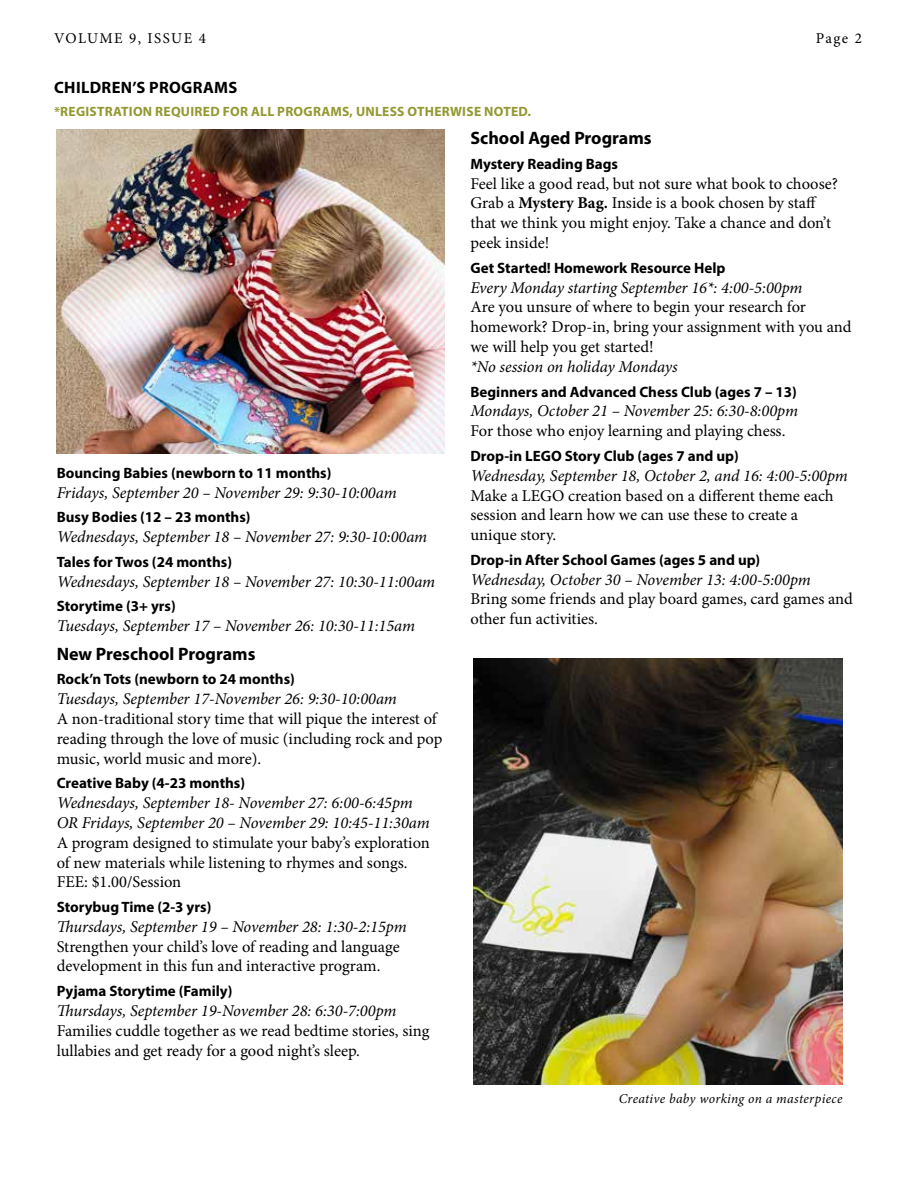
<style>
.page{position:relative;width:918px;height:1188px;background:#fff}
.page>*{position:absolute;margin:0;border:0;box-sizing:border-box;transform-origin:0 0}
.t1{font:700 18px "Myriad Pro";color:#000}
.t2{font:16.5px/19.8px "Minion Pro";color:#000}
.t3{font:italic 16.5px/19.8px "Minion Pro";letter-spacing:-.005em;color:#000}
.t4{font:700 16.5px "Myriad Pro";letter-spacing:.02em;color:#000}
.t5{font:700 15px "Myriad Pro";color:#000}
.t6{font:15px "Minion Pro";letter-spacing:.09em;color:#000}
.t7{font:700 13.5px "Myriad Pro";letter-spacing:.02em;color:#939831}
.t8{font:italic 13.5px "Minion Pro";letter-spacing:.02em;color:#000}
.s1{font-weight:700}
</style>
<div class="page">
<img style="left:57px;top:130px;width:388px;height:324px">
<img style="left:473px;top:659px;width:369px;height:425px">
<p class="t6" style="left:54px;top:28px;width:153px">VOLUME 9, ISSUE 4</p>
<p class="t6" style="left:816px;top:28px;width:48px">Page 2</p>
<p class="t4" style="left:54px;top:76px;width:107px">CHILDREN’S PRO</p>
<p class="t4" style="left:181px;top:76px;width:24px">GRAMS</p>
<p class="t7" style="left:54px;top:102px;width:479px">*Registration required for all programs, unless otherwise noted.</p>
<p class="t5" style="left:57px;top:463px;width:276px">Bouncing Babies (newborn to 11 months)</p>
<p class="t3" style="left:57px;top:482px;width:341px">Fridays, September 20 – November 29: 9:30-10:00am</p>
<p class="t5" style="left:57px;top:508px;width:195px">Busy Bodies (12 – 23 months)</p>
<p class="t3" style="left:57px;top:527px;width:372px">Wednesdays, September 18 – November 27: 9:30-10:00am</p>
<p class="t5" style="left:57px;top:552px;width:177px">Tales for Twos (24 months)</p>
<p class="t3" style="left:57px;top:572px;width:380px">Wednesdays, September 18 – November 27: 10:30-11:00am</p>
<p class="t5" style="left:57px;top:597px;width:121px">Storytime (3+ yrs)</p>
<p class="t3" style="left:57px;top:616px;width:360px">Tuesdays, September 17 – November 26: 10:30-11:15am</p>
<p class="t1" style="left:57px;top:642px;width:200px">New Preschool Programs</p>
<p class="t5" style="left:57px;top:670px;width:240px">Rock’n Tots (newborn to 24 months)</p>
<p class="t3" style="left:57px;top:689px;width:342px">Tuesdays, September 17-November 26: 9:30-10:00am</p>
<p class="t2" style="left:57px;top:709px;width:387px">A non-traditional story time that will pique the interest of reading through the love of music (including rock and pop music, world music and more).</p>
<p class="t5" style="left:57px;top:773px;width:190px">Creative Baby (4-23 months)</p>
<p class="t3" style="left:57px;top:793px;width:374px">Wednesdays, September 18- November 27: 6:00-6:45pm<br>OR Fridays, September 20 – November 29: 10:45-11:30am</p>
<p class="t2" style="left:57px;top:833px;width:375px">A program designed to stimulate your baby’s exploration of new materials while listening to rhymes and songs.<br>FEE: $1.00/Session</p>
<p class="t5" style="left:57px;top:897px;width:156px">Storybug Time (2-3 yrs)</p>
<p class="t3" style="left:57px;top:917px;width:352px">Thursdays, September 19 – November 28: 1:30-2:15pm</p>
<p class="t2" style="left:57px;top:937px;width:344px">Strengthen your child’s love of reading and language development in this fun and interactive program.</p>
<p class="t5" style="left:57px;top:981px;width:177px">Pyjama Storytime (Family)</p>
<p class="t3" style="left:57px;top:1001px;width:341px">Thursdays, September 19-November 28: 6:30-7:00pm</p>
<p class="t2" style="left:57px;top:1021px;width:374px">Families cuddle together as we read bedtime stories, sing lullabies and get ready for a good night’s sleep.</p>
<p class="t1" style="left:470px;top:126px;width:183px">School Aged Programs</p>
<p class="t5" style="left:470px;top:154px;width:149px">Mystery Reading Bags</p>
<p class="t2" style="left:470px;top:174px;width:369px">Feel like a good read, but not sure what book to choose?<br>Grab a <span class="s1">Mystery Bag.</span> Inside is a book chosen by staff that we think you might enjoy. Take a chance and don’t peek inside!</p>
<p class="t5" style="left:470px;top:258px;width:257px">Get Started! Homework Resource Help</p>
<p class="t3" style="left:470px;top:277px;width:334px">Every Monday starting September 16*: 4:00-5:00pm</p>
<p class="t2" style="left:470px;top:297px;width:383px">Are you unsure of where to begin your research for homework? Drop-in, bring your assignment with you and we will help you get started!</p>
<p class="t3" style="left:470px;top:357px;width:209px">*No session on holiday Mondays</p>
<p class="t5" style="left:470px;top:382px;width:328px">Beginners and Advanced Chess Club (ages 7 – 13)</p>
<p class="t3" style="left:470px;top:401px;width:329px">Mondays, October 21 – November 25: 6:30-8:00pm</p>
<p class="t2" style="left:470px;top:421px;width:317px">For those who enjoy learning and playing chess.</p>
<p class="t5" style="left:470px;top:446px;width:270px">Drop-in LEGO Story Club (ages 7 and up)</p>
<p class="t3" style="left:470px;top:466px;width:379px">Wednesday, September 18, October 2, and 16: 4:00-5:00pm</p>
<p class="t2" style="left:470px;top:485px;width:365px">Make a LEGO creation based on a different theme each session and learn how we can use these to create a unique story.</p>
<p class="t5" style="left:470px;top:550px;width:291px">Drop-in After School Games (ages 5 and up)</p>
<p class="t3" style="left:470px;top:569px;width:342px">Wednesday, October 30 – November 13: 4:00-5:00pm</p>
<p class="t2" style="left:470px;top:589px;width:384px">Bring some friends and play board games, card games and other fun activities.</p>
<p class="t8" style="left:619px;top:1089px;width:225px">Creative baby working on a masterpiece</p>
</div>
